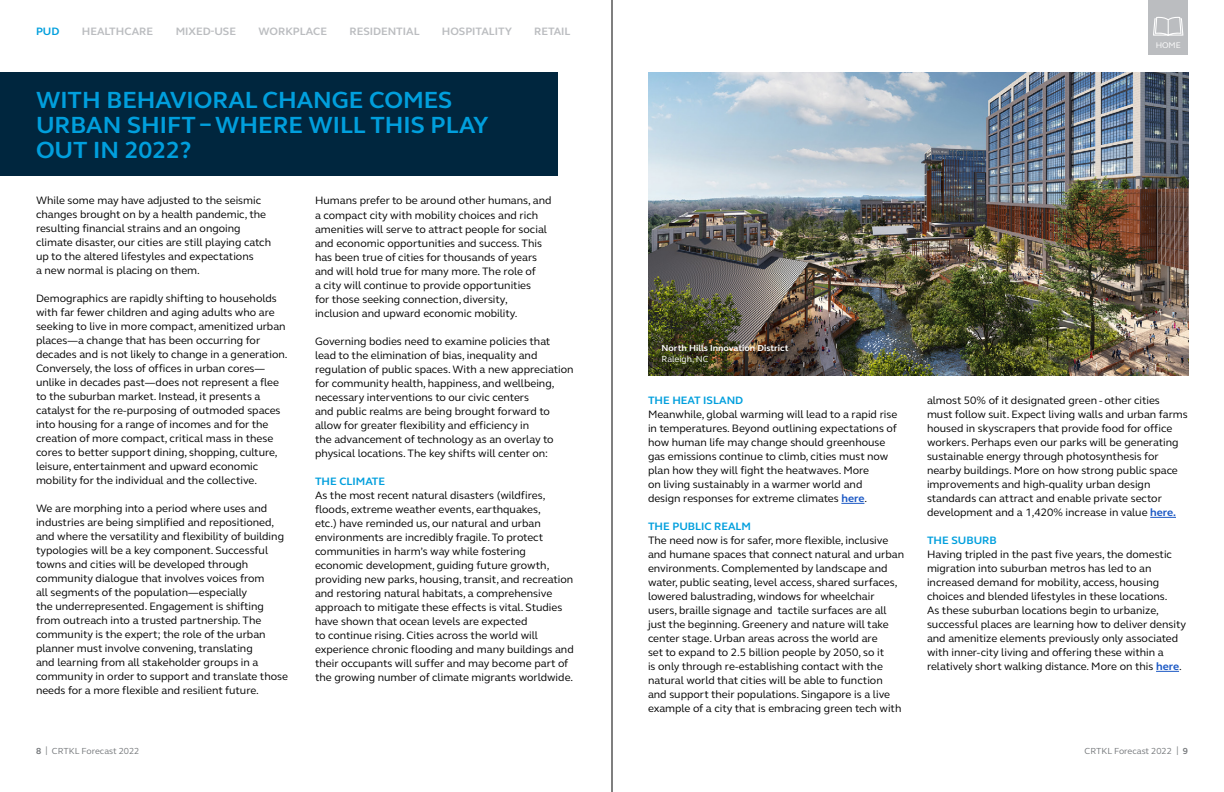
<style>
.page{position:relative;width:1224px;height:792px;background:#fff}
.page>*{position:absolute;margin:0;border:0;box-sizing:border-box;transform-origin:0 0}
.t1{font:700 24px/25px "FS Elliot Pro";color:#009fdd}
.t2{font:11px/14px "FS Elliot Pro";color:#000}
.t3{font:700 11px "FS Elliot Pro";color:#bbbdc0}
.t4{font:700 11px "FS Elliot Pro";color:#009fdd}
.t5{font:9px "FS Elliot Pro";color:#75787b}
.t6{font:700 9px "FS Elliot Pro";color:#fff}
.t7{font:9px "FS Elliot Pro";color:#fff}
.t8{font:8.4px "FS Elliot Pro";color:#fff}
.s1{font-weight:700;color:#1b58c4}
.s2{font-weight:700}
</style>
<div class="page">
<div style="left:0;top:72px;width:558px;height:104px;background:#00263e"></div>
<svg style="left:841px;top:503px;width:23px;height:1px"></svg>
<svg style="left:1150px;top:517px;width:26px;height:1px"></svg>
<svg style="left:1156px;top:671px;width:23px;height:1px"></svg>
<img style="left:648px;top:72px;width:540px;height:304px">
<div style="left:1148px;top:0;width:40px;height:55px;background:#bbbdc0"></div>
<svg style="left:1153px;top:17px;width:30px;height:19px"></svg>
<hr style="left:612px;top:0;width:1px;height:792px;background:#000">
<p class="t4" style="left:36px;top:24px;width:25px">PUD</p>
<p class="t3" style="left:82px;top:24px;width:73px">HEALTHCARE</p>
<p class="t3" style="left:176px;top:24px;width:62px">MIXED-USE</p>
<p class="t3" style="left:259px;top:24px;width:70px">WORKPLACE</p>
<p class="t3" style="left:349px;top:24px;width:72px">RESIDENTIAL</p>
<p class="t3" style="left:442px;top:24px;width:72px">HOSPITALITY</p>
<p class="t3" style="left:534px;top:24px;width:38px">RETAIL</p>
<h1 class="t1" style="left:36px;top:87px;width:454px">WITH BEHAVIORAL CHANGE COMES<br>URBAN SHIFT – WHERE WILL THIS PLAY<br>OUT IN 2022?</h1>
<p class="t2" style="left:36px;top:193px;width:237px">While some may have adjusted to the seismic changes brought on by a health pandemic, the resulting financial strains and an ongoing climate disaster, our cities are still playing catch up to the altered lifestyles and expectations<br>a new normal is placing on them.</p>
<p class="t2" style="left:36px;top:291px;width:253px">Demographics are rapidly shifting to households with far fewer children and aging adults who are seeking to live in more compact, amenitized urban places—a change that has been occurring for decades and is not likely to change in a generation.<br>Conversely, the loss of offices in urban cores— unlike in decades past—does not represent a flee to the suburban market. Instead, it presents a catalyst for the re-purposing of outmoded spaces into housing for a range of incomes and for the creation of more compact, critical mass in these cores to better support dining, shopping, culture, leisure, entertainment and upward economic mobility for the individual and the collective.</p>
<p class="t2" style="left:36px;top:501px;width:254px">We are morphing into a period where uses and industries are being simplified and repositioned, and where the versatility and flexibility of building typologies will be a key component. Successful towns and cities will be developed through community dialogue that involves voices from<br>all segments of the population—especially<br>the underrepresented. Engagement is shifting from outreach into a trusted partnership. The community is the expert; the role of the urban planner must involve convening, translating<br>and learning from all stakeholder groups in a community in order to support and translate those needs for a more flexible and resilient future.</p>
<p class="t2" style="left:315px;top:194px;width:238px">Humans prefer to be around other humans, and a compact city with mobility choices and rich amenities will serve to attract people for social and economic opportunities and success. This has been true of cities for thousands of years and will hold true for many more. The role of<br>a city will continue to provide opportunities<br>for those seeking connection, diversity, inclusion and upward economic mobility.</p>
<p class="t2" style="left:315px;top:334px;width:260px">Governing bodies need to examine policies that lead to the elimination of bias, inequality and regulation of public spaces. With a new appreciation for community health, happiness, and wellbeing, necessary interventions to our civic centers<br>and public realms are being brought forward to allow for greater flexibility and efficiency in<br>the advancement of technology as an overlay to physical locations. The key shifts will center on:</p>
<p class="t4" style="left:315px;top:473px;width:72px">THE CLIMATE</p>
<p class="t2" style="left:315px;top:488px;width:260px">As the most recent natural disasters (wildfires, floods, extreme weather events, earthquakes,<br>etc.) have reminded us, our natural and urban environments are incredibly fragile. To protect communities in harm’s way while fostering economic development, guiding future growth, providing new parks, housing, transit, and recreation and restoring natural habitats, a comprehensive approach to mitigate these effects is vital. Studies have shown that ocean levels are expected<br>to continue rising. Cities across the world will experience chronic flooding and many buildings and their occupants will suffer and may become part of the growing number of climate migrants worldwide.</p>
<p class="t8" style="left:1156px;top:39px;width:27px">HOME</p>
<p class="t6" style="left:662px;top:342px;width:128px">North Hills Innovation District</p>
<p class="t7" style="left:662px;top:353px;width:49px">Raleigh, NC</p>
<p class="t4" style="left:648px;top:393px;width:97px">THE HEAT ISLAND</p>
<p class="t2" style="left:648px;top:407px;width:251px">Meanwhile, global warming will lead to a rapid rise in temperatures. Beyond outlining expectations of how human life may change should greenhouse gas emissions continue to climb, cities must now plan how they will fight the heatwaves. More<br>on living sustainably in a warmer world and design responses for extreme climates <span class="s1">here</span>.</p>
<p class="t4" style="left:648px;top:519px;width:104px">THE PUBLIC REALM</p>
<p class="t2" style="left:648px;top:533px;width:258px">The need now is for safer, more flexible, inclusive and humane spaces that connect natural and urban environments. Complemented by landscape and water, public seating, level access, shared surfaces, lowered balustrading, windows for wheelchair users, braille signage and tactile surfaces are all just the beginning. Greenery and nature will take center stage. Urban areas across the world are<br>set to expand to 2.5 billion people by 2050, so it<br>is only through re-establishing contact with the natural world that cities will be able to function and support their populations. Singapore is a live example of a city that is embracing green tech with</p>
<p class="t2" style="left:927px;top:393px;width:262px">almost 50% of it designated green - other cities must follow suit. Expect living walls and urban farms housed in skyscrapers that provide food for office workers. Perhaps even our parks will be generating sustainable energy through photosynthesis for nearby buildings. More on how strong public space improvements and high-quality urban design standards can attract and enable private sector development and a 1,420% increase in value <span class="s1">here.</span></p>
<p class="t4" style="left:927px;top:533px;width:71px">THE SUBURB</p>
<p class="t2" style="left:927px;top:547px;width:261px">Having tripled in the past five years, the domestic migration into suburban metros has led to an increased demand for mobility, access, housing choices and blended lifestyles in these locations.<br>As these suburban locations begin to urbanize, successful places are learning how to deliver density and amenitize elements previously only associated with inner-city living and offering these within a relatively short walking distance. More on this <span class="s1">here</span>.</p>
<p class="t5" style="left:36px;top:745px;width:105px"><span class="s2">8</span> | CRTKL Forecast 2022</p>
<p class="t5" style="left:1085px;top:745px;width:105px">CRTKL Forecast 2022 | <span class="s2">9</span></p>
</div>
